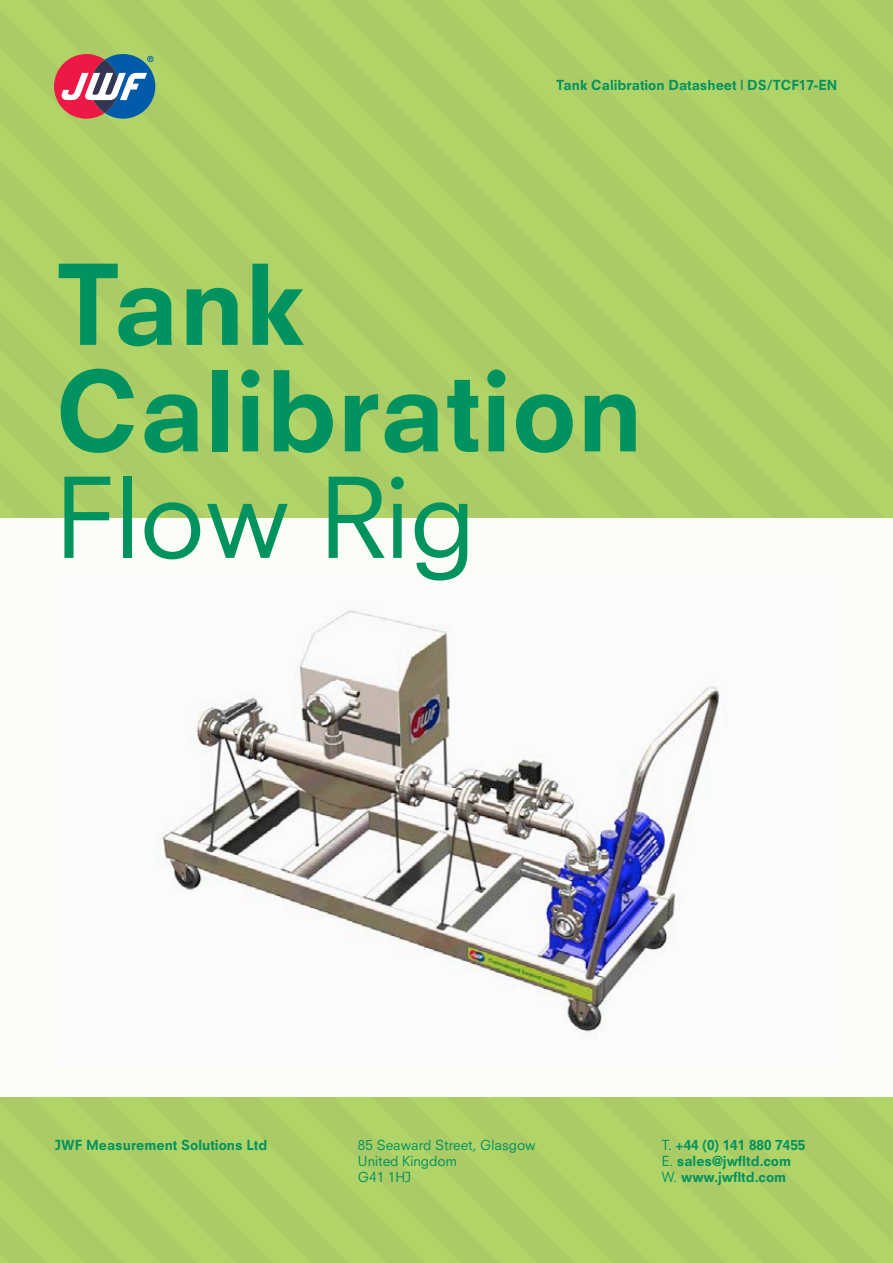
<style>
.page{position:relative;width:893px;height:1263px;background:#fff}
.page>*{position:absolute;margin:0;border:0;box-sizing:border-box;transform-origin:0 0}
.t1{font:800 108px/106.5px "Neuzeit SLT Std";color:#00925f}
.t2{font:108px "Neuzeit SLT Std";color:#00925f}
.t3{font:800 13.5px/16.2px "Neuzeit SLT Std";color:#00925f}
.t4{font:13.5px/16.2px "Neuzeit SLT Std";color:#00925f}
.s1{font-weight:400}
</style>
<div class="page">
<div style="left:0;top:0;width:31px;height:518px;background:#aed067"></div>
<div style="left:31px;top:0;width:38px;height:518px;background:#b0d368"></div>
<div style="left:69px;top:0;width:37px;height:518px;background:#acce66"></div>
<div style="left:106px;top:0;width:38px;height:518px;background:#b0d368"></div>
<div style="left:144px;top:0;width:38px;height:518px;background:#accf66"></div>
<div style="left:182px;top:0;width:37px;height:518px;background:#b0d368"></div>
<div style="left:219px;top:0;width:38px;height:518px;background:#accf66"></div>
<div style="left:257px;top:0;width:38px;height:518px;background:#afd268"></div>
<div style="left:295px;top:0;width:37px;height:518px;background:#acce66"></div>
<div style="left:332px;top:0;width:38px;height:518px;background:#afd268"></div>
<div style="left:370px;top:0;width:38px;height:518px;background:#adcf67"></div>
<div style="left:408px;top:0;width:485px;height:518px;background:#adcf67"></div>
<div style="left:0;top:1241px;width:893px;height:22px;background:#adcf67"></div>
<div style="left:0;top:1203px;width:893px;height:38px;background:#aed067"></div>
<div style="left:0;top:1166px;width:893px;height:37px;background:#aed167"></div>
<div style="left:0;top:1128px;width:893px;height:38px;background:#afd268"></div>
<div style="left:0;top:1097px;width:893px;height:31px;background:#aed067"></div>
<div style="left:0;top:519px;width:893px;height:578px;background:#fafcf6"></div>
<img style="left:162px;top:610px;width:558px;height:423px">
<svg style="left:54px;top:54px;width:101px;height:65px;background:#907288"></svg>
<p class="t3" style="left:556px;top:77px;width:282px">Tank Calibration Datasheet | DS/TCF17-EN</p>
<h1 class="t1" style="left:55px;top:251px;width:589px">Tank<br>Calibration</h1>
<h1 class="t2" style="left:55px;top:452px;width:422px">Flow Rig</h1>
<p class="t3" style="left:55px;top:1137px;width:214px">JWF Measurement Solutions Ltd</p>
<p class="t4" style="left:358px;top:1136px;width:179px">85 Seaward Street, Glasgow<br>United Kingdom<br>G41 1HJ</p>
<p class="t3" style="left:662px;top:1137px;width:145px"><span class="s1">T.</span> +44 (0) 141 880 7455<br><span class="s1">E.</span> sales@jwfltd.com<br><span class="s1">W.</span> www.jwfltd.com</p>
</div>
